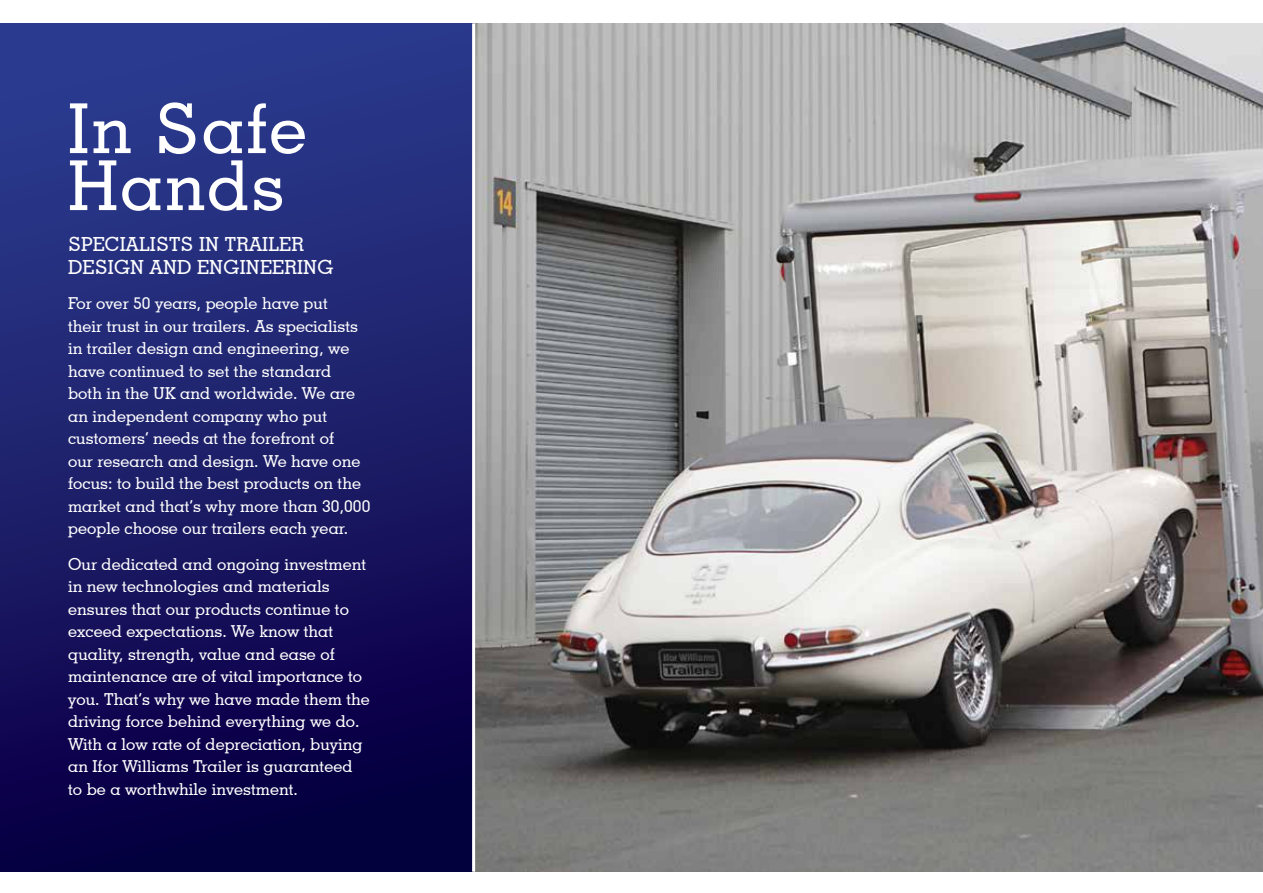
<style>
.page{position:relative;width:1263px;height:893px;background:#fff}
.page>*{position:absolute;margin:0;border:0;box-sizing:border-box;transform-origin:0 0}
.t1{font:500 69px/57px "Geometric Slab 703 BT";letter-spacing:.03em;color:#fff}
.t2{font:500 19.5px/23.4px "Geometric Slab 703 BT";letter-spacing:.01em;color:#fff}
.t3{font:500 16.5px/22.5px "Geometric Slab 703 BT";letter-spacing:.005em;color:#fff}
</style>
<div class="page">
<img style="left:475px;top:23px;width:788px;height:849px">
<div style="left:0;top:23px;width:474px;height:849px;background:linear-gradient(to bottom,#2f4093,#06003e)"></div>
<hr style="left:472px;top:23px;width:3px;height:849px;background:#fff">
<h1 class="t1" style="left:68px;top:99px;width:240px">In Safe<br>Hands</h1>
<p class="t2" style="left:68px;top:232px;width:267px">SPECIALISTS IN TRAILER<br>DESIGN AND ENGINEERING</p>
<p class="t3" style="left:68px;top:292px;width:304px">For over 50 years, people have put<br>their trust in our trailers. As specialists in trailer design and engineering, we have continued to set the standard<br>both in the UK and worldwide. We are an independent company who put customers’ needs at the forefront of<br>our research and design. We have one focus: to build the best products on the market and that’s why more than 30,000 people choose our trailers each year.</p>
<p class="t3" style="left:68px;top:552px;width:303px">Our dedicated and ongoing investment in new technologies and materials ensures that our products continue to exceed expectations. We know that quality, strength, value and ease of maintenance are of vital importance to you. That’s why we have made them the driving force behind everything we do.<br>With a low rate of depreciation, buying an Ifor Williams Trailer is guaranteed to be a worthwhile investment.</p>
</div>
